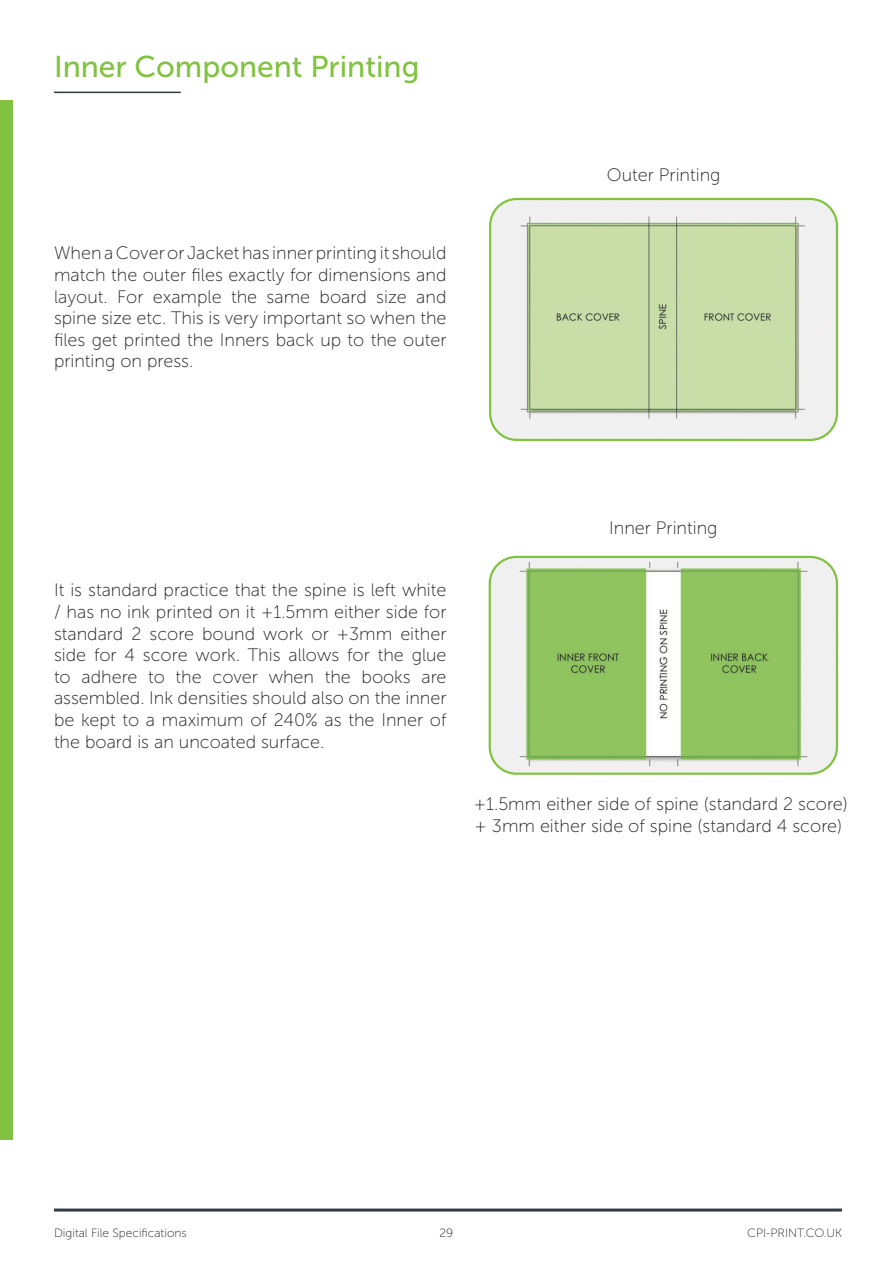
<style>
.page{position:relative;width:893px;height:1263px;background:#fff}
.page>*{position:absolute;margin:0;border:0;box-sizing:border-box;transform-origin:0 0}
.t1{font:30px "Museo Sans 500";color:#81c340}
.t2{font:18px/21.6px "Museo Sans 100";color:#231f20;text-align:justify}
.t3{font:12px "Museo Sans 100";color:#231f20}
</style>
<div class="page">
<hr style="left:54px;top:1208px;width:788px;height:3px;background:#2f3b41">
<div style="left:0;top:100px;width:13px;height:1040px;background:#81c340"></div>
<hr style="left:54px;top:92px;width:127px;height:1px;background:#2f3b41">
<img style="left:492px;top:199px;width:345px;height:241px">
<div style="left:489px;top:198px;width:349px;height:243px;border:2px solid #81c340;border-radius:27px"></div>
<img style="left:490px;top:557px;width:347px;height:215px">
<div style="left:489px;top:556px;width:349px;height:219px;border:2px solid #81c340;border-radius:27px"></div>
<p class="t1" style="left:54px;top:50px;width:367px">Inner Component Printing</p>
<p class="t2" style="left:54px;top:243px;width:394px">When a Cover or Jacket has inner printing it should match the outer files exactly for dimensions and layout. For example the same board size and spine size etc. This is very important so when the files get printed the Inners back up to the outer printing on press.</p>
<p class="t2" style="left:607px;top:164px;width:115px">Outer Printing</p>
<p class="t2" style="left:54px;top:580px;width:394px">It is standard practice that the spine is left white / has no ink printed on it +1.5mm either side for standard 2 score bound work or +3mm either side for 4 score work. This allows for the glue to adhere to the cover when the books are assembled. Ink densities should also on the inner be kept to a maximum of 240% as the Inner of the board is an uncoated surface.</p>
<p class="t2" style="left:609px;top:517px;width:110px">Inner Printing</p>
<p class="t2" style="left:474px;top:794px;width:375px">+1.5mm either side of spine (standard 2 score)</p>
<p class="t2" style="left:475px;top:815px;width:369px">+ 3mm either side of spine (standard 4 score)</p>
<p class="t3" style="left:54px;top:1227px;width:134px">Digital File Specifications</p>
<p class="t3" style="left:440px;top:1227px;width:15px">29</p>
<p class="t3" style="left:747px;top:1227px;width:96px">CPI-PRINT.CO.UK</p>
</div>
